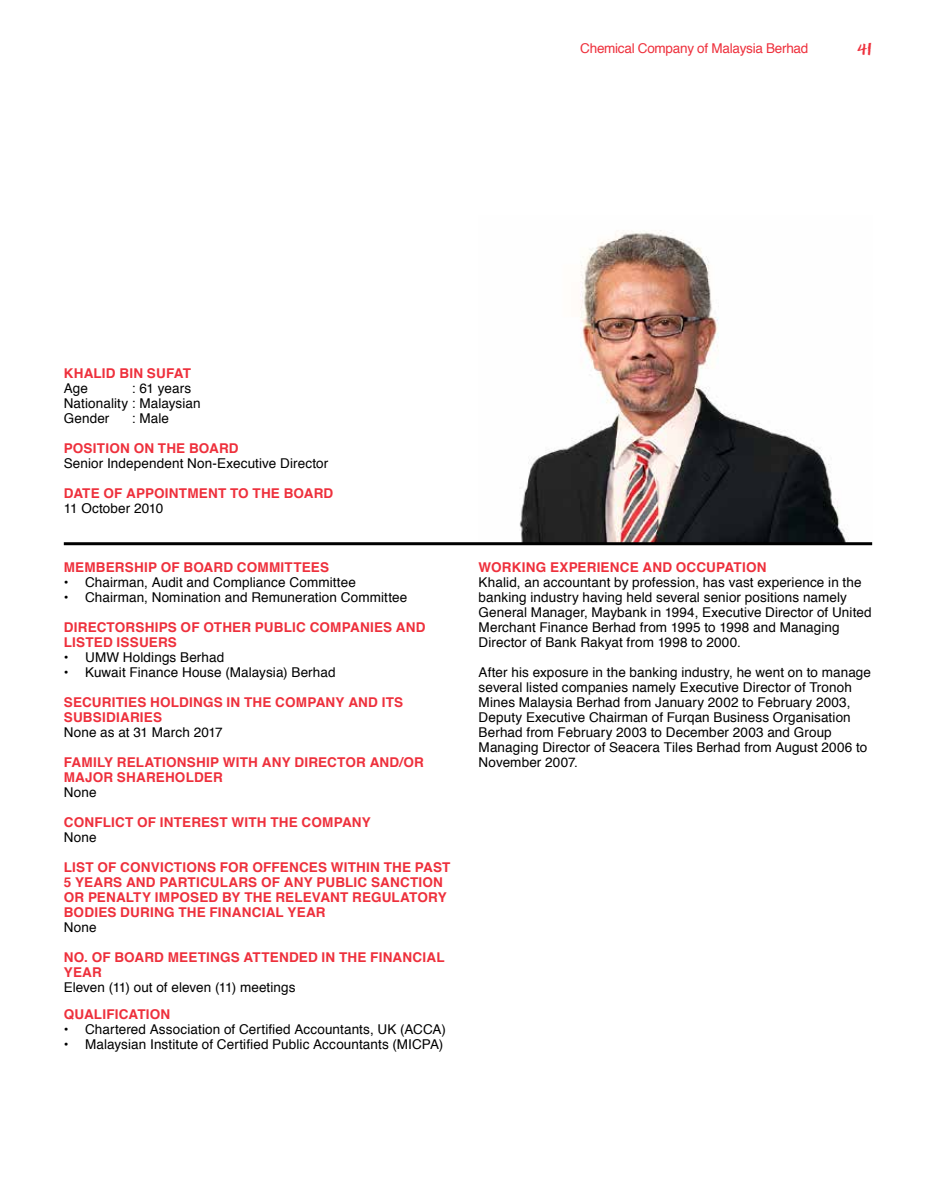
<style>
.page{position:relative;width:936px;height:1191px;background:#fff}
.page>*{position:absolute;margin:0;border:0;box-sizing:border-box;transform-origin:0 0}
.t1{font:18px "Eraser Dust";color:#ee303c}
.t2{font:13.5px/15px "Helvetica";letter-spacing:.01em;color:#000}
.t3{font:700 13.5px/15px "Helvetica";letter-spacing:.015em;color:#ee303c}
.t4{font:13.5px "Helvetica";letter-spacing:-.02em;color:#ee303c}
</style>
<div class="page">
<img style="left:519px;top:230px;width:327px;height:312px">
<hr style="left:64px;top:542px;width:808px;height:3px;background:#000">
<p class="t4" style="left:580px;top:37px;width:229px">Chemical Company of Malaysia Berhad</p>
<h1 class="t1" style="left:857px;top:36px;width:16px">41</h1>
<p class="t3" style="left:64px;top:366px;width:129px">KHALID BIN SUFAT</p>
<p class="t2" style="left:64px;top:381px;width:26px">Age</p>
<p class="t2" style="left:64px;top:381px;width:138px;text-indent:68px">: 61 years<br>Nationality : Malaysian<br>Gender</p>
<p class="t2" style="left:132px;top:411px;width:39px">: Male</p>
<p class="t3" style="left:64px;top:441px;width:176px">POSITION ON THE BOARD</p>
<p class="t2" style="left:64px;top:456px;width:266px">Senior Independent Non-Executive Director</p>
<p class="t3" style="left:64px;top:486px;width:271px">DATE OF APPOINTMENT TO THE BOARD</p>
<p class="t2" style="left:64px;top:501px;width:101px">11 October 2010</p>
<p class="t3" style="left:64px;top:559px;width:267px">MEMBERSHIP OF BOARD COMMITTEES</p>
<p class="t2" style="left:64px;top:575px;width:293px">• Chairman, Audit and Compliance Committee</p>
<p class="t2" style="left:64px;top:590px;width:345px">• Chairman, Nomination and Remuneration Committee</p>
<p class="t3" style="left:64px;top:619px;width:363px">DIRECTORSHIPS OF OTHER PUBLIC COMPANIES AND<br>LISTED ISSUERS</p>
<p class="t2" style="left:64px;top:650px;width:162px">• UMW Holdings Berhad</p>
<p class="t2" style="left:64px;top:665px;width:273px">• Kuwait Finance House (Malaysia) Berhad</p>
<p class="t3" style="left:64px;top:694px;width:341px">SECURITIES HOLDINGS IN THE COMPANY AND ITS<br>SUBSIDIARIES</p>
<p class="t2" style="left:64px;top:725px;width:160px">None as at 31 March 2017</p>
<p class="t3" style="left:64px;top:754px;width:362px">FAMILY RELATIONSHIP WITH ANY DIRECTOR AND/OR<br>MAJOR SHAREHOLDER</p>
<p class="t2" style="left:64px;top:785px;width:34px">None</p>
<p class="t3" style="left:64px;top:814px;width:308px">CONFLICT OF INTEREST WITH THE COMPANY</p>
<p class="t2" style="left:64px;top:830px;width:34px">None</p>
<p class="t3" style="left:64px;top:859px;width:388px">LIST OF CONVICTIONS FOR OFFENCES WITHIN THE PAST 5 YEARS AND PARTICULARS OF ANY PUBLIC SANCTION OR PENALTY IMPOSED BY THE RELEVANT REGULATORY BODIES DURING THE FINANCIAL YEAR</p>
<p class="t2" style="left:64px;top:920px;width:34px">None</p>
<p class="t3" style="left:64px;top:949px;width:382px">NO. OF BOARD MEETINGS ATTENDED IN THE FINANCIAL<br>YEAR</p>
<p class="t2" style="left:64px;top:980px;width:233px">Eleven (11) out of eleven (11) meetings</p>
<p class="t3" style="left:64px;top:1007px;width:108px">QUALIFICATION</p>
<p class="t2" style="left:64px;top:1022px;width:383px">• Chartered Association of Certified Accountants, UK (ACCA)</p>
<p class="t2" style="left:64px;top:1037px;width:381px">• Malaysian Institute of Certified Public Accountants (MICPA)</p>
<p class="t3" style="left:478px;top:559px;width:289px">WORKING EXPERIENCE AND OCCUPATION</p>
<p class="t2" style="left:478px;top:575px;width:394px">Khalid, an accountant by profession, has vast experience in the banking industry having held several senior positions namely General Manager, Maybank in 1994, Executive Director of United Merchant Finance Berhad from 1995 to 1998 and Managing Director of Bank Rakyat from 1998 to 2000.</p>
<p class="t2" style="left:478px;top:664px;width:394px">After his exposure in the banking industry, he went on to manage several listed companies namely Executive Director of Tronoh Mines Malaysia Berhad from January 2002 to February 2003, Deputy Executive Chairman of Furqan Business Organisation Berhad from February 2003 to December 2003 and Group Managing Director of Seacera Tiles Berhad from August 2006 to November 2007.</p>
</div>
